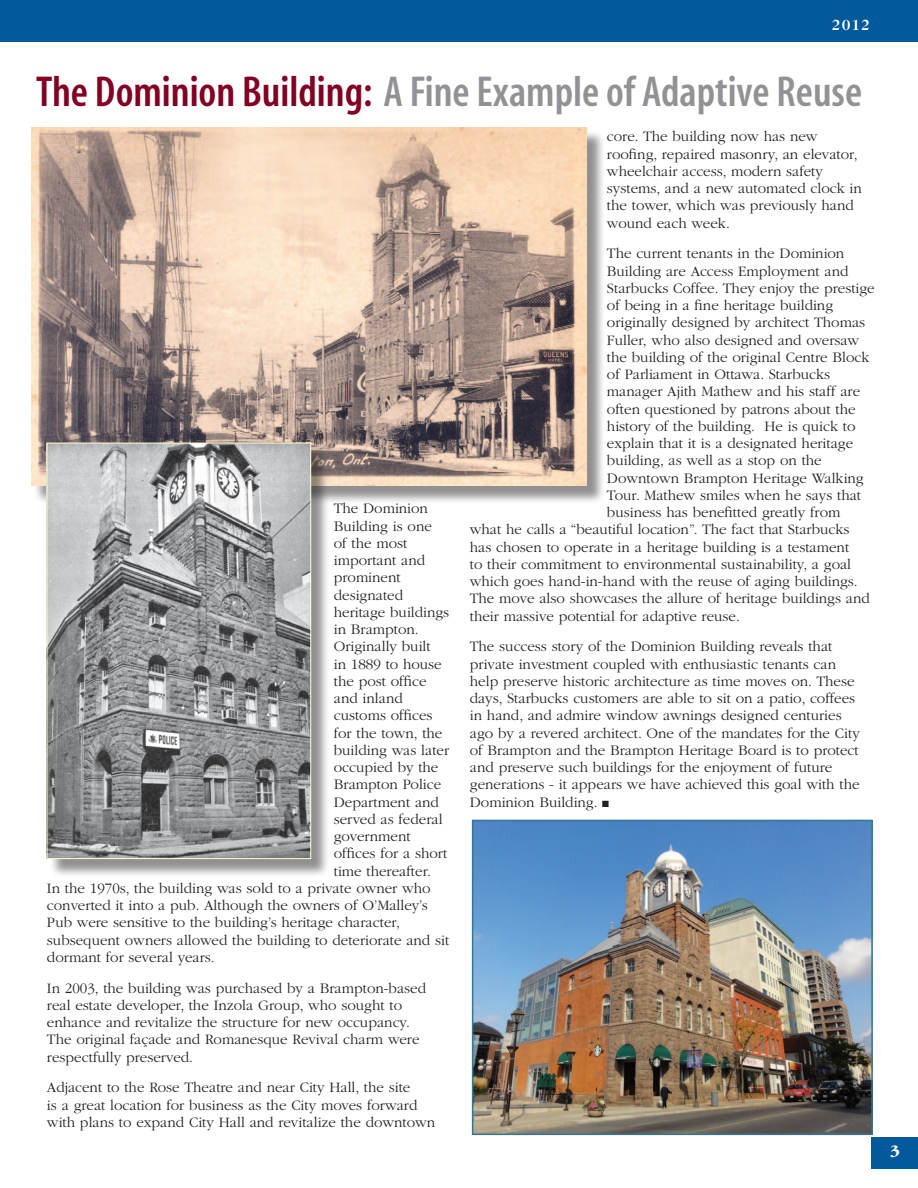
<style>
.page{position:relative;width:918px;height:1188px;background:#fff}
.page>*{position:absolute;margin:0;border:0;box-sizing:border-box;transform-origin:0 0}
.t1{font:43.5px "Myriad MM 565 300";letter-spacing:-.12em;color:#919295}
.t2{font:700 16.5px "ITC Garamond Std";color:#fff}
.t3{font:300 15px/17.2px "ITC Garamond Std";color:#231f20}
.t4{font:700 15px "Caslon 224 IT Cby BT";color:#fff}
.s1{color:#820123}
</style>
<div class="page">
<div style="left:0;top:0;width:918px;height:41px;background:#00599b"></div>
<div style="left:872px;top:1137px;width:46px;height:31px;background:#00599b"></div>
<div style="left:33px;top:130px;width:572px;height:374px;background:#231f20;opacity:.5"></div>
<img style="left:31px;top:128px;width:555px;height:358px">
<div style="left:49px;top:445px;width:281px;height:432px;background:#231f20;opacity:.5"></div>
<img style="left:49px;top:445px;width:260px;height:412px">
<div style="left:47px;top:443px;width:264px;height:416px;border:1px solid #fefeca"></div>
<img style="left:475px;top:823px;width:395px;height:309px">
<div style="left:472px;top:820px;width:401px;height:315px;border:2px solid #357790"></div>
<p class="t4" style="left:832px;top:16px;width:40px">2012</p>
<h1 class="t1" style="left:36px;top:70px;width:832px"><span class="s1">The Dominion Building:</span> A Fine Example of Adaptive Reuse</h1>
<p class="t3" style="left:334px;top:500px;width:96px">The Dominion</p>
<p class="t3" style="left:334px;top:518px;width:100px">Building is one</p>
<p class="t3" style="left:334px;top:535px;width:75px">of the most</p>
<p class="t3" style="left:334px;top:552px;width:93px">important and</p>
<p class="t3" style="left:334px;top:569px;width:68px">prominent</p>
<p class="t3" style="left:334px;top:587px;width:71px">designated</p>
<p class="t3" style="left:334px;top:604px;width:117px">heritage buildings</p>
<p class="t3" style="left:334px;top:621px;width:87px">in Brampton.</p>
<p class="t3" style="left:334px;top:638px;width:98px">Originally built</p>
<p class="t3" style="left:334px;top:656px;width:109px">in 1889 to house</p>
<p class="t3" style="left:334px;top:673px;width:94px">the post office</p>
<p class="t3" style="left:334px;top:690px;width:70px">and inland</p>
<p class="t3" style="left:334px;top:707px;width:100px">customs offices</p>
<p class="t3" style="left:334px;top:725px;width:110px">for the town, the</p>
<p class="t3" style="left:334px;top:742px;width:117px">building was later</p>
<p class="t3" style="left:334px;top:759px;width:106px">occupied by the</p>
<p class="t3" style="left:334px;top:776px;width:109px">Brampton Police</p>
<p class="t3" style="left:334px;top:794px;width:107px">Department and</p>
<p class="t3" style="left:334px;top:811px;width:110px">served as federal</p>
<p class="t3" style="left:334px;top:828px;width:78px">government</p>
<p class="t3" style="left:334px;top:845px;width:115px">offices for a short</p>
<p class="t3" style="left:334px;top:863px;width:99px">time thereafter.</p>
<p class="t3" style="left:47px;top:880px;width:385px">In the 1970s, the building was sold to a private owner who</p>
<p class="t3" style="left:47px;top:897px;width:382px">converted it into a pub. Although the owners of O’Malley’s</p>
<p class="t3" style="left:47px;top:914px;width:354px">Pub were sensitive to the building’s heritage character,</p>
<p class="t3" style="left:47px;top:932px;width:404px">subsequent owners allowed the building to deteriorate and sit</p>
<p class="t3" style="left:47px;top:949px;width:169px">dormant for several years.</p>
<p class="t3" style="left:47px;top:980px;width:381px">In 2003, the building was purchased by a Brampton-based real estate developer, the Inzola Group, who sought to enhance and revitalize the structure for new occupancy.<br>The original façade and Romanesque Revival charm were respectfully preserved.</p>
<p class="t3" style="left:47px;top:1079px;width:390px">Adjacent to the Rose Theatre and near City Hall, the site<br>is a great location for business as the City moves forward with plans to expand City Hall and revitalize the downtown</p>
<p class="t3" style="left:607px;top:128px;width:256px">core. The building now has new roofing, repaired masonry, an elevator, wheelchair access, modern safety systems, and a new automated clock in the tower, which was previously hand wound each week.</p>
<p class="t3" style="left:607px;top:245px;width:239px">The current tenants in the Dominion</p>
<p class="t3" style="left:607px;top:263px;width:243px">Building are Access Employment and</p>
<p class="t3" style="left:607px;top:280px;width:269px">Starbucks Coffee. They enjoy the prestige</p>
<p class="t3" style="left:607px;top:297px;width:228px">of being in a fine heritage building</p>
<p class="t3" style="left:607px;top:314px;width:260px">originally designed by architect Thomas</p>
<p class="t3" style="left:607px;top:332px;width:254px">Fuller, who also designed and oversaw</p>
<p class="t3" style="left:607px;top:349px;width:264px">the building of the original Centre Block</p>
<p class="t3" style="left:607px;top:366px;width:225px">of Parliament in Ottawa. Starbucks</p>
<p class="t3" style="left:607px;top:383px;width:255px">manager Ajith Mathew and his staff are</p>
<p class="t3" style="left:607px;top:401px;width:250px">often questioned by patrons about the</p>
<p class="t3" style="left:607px;top:418px;width:250px">history of the building. He is quick to</p>
<p class="t3" style="left:607px;top:435px;width:248px">explain that it is a designated heritage</p>
<p class="t3" style="left:607px;top:452px;width:216px">building, as well as a stop on the</p>
<p class="t3" style="left:607px;top:470px;width:258px">Downtown Brampton Heritage Walking</p>
<p class="t3" style="left:607px;top:487px;width:256px">Tour. Mathew smiles when he says that</p>
<p class="t3" style="left:607px;top:504px;width:235px">business has benefitted greatly from</p>
<p class="t3" style="left:470px;top:521px;width:381px">what he calls a “beautiful location”. The fact that Starbucks</p>
<p class="t3" style="left:470px;top:539px;width:381px">has chosen to operate in a heritage building is a testament</p>
<p class="t3" style="left:470px;top:556px;width:383px">to their commitment to environmental sustainability, a goal</p>
<p class="t3" style="left:470px;top:573px;width:389px">which goes hand-in-hand with the reuse of aging buildings.</p>
<p class="t3" style="left:470px;top:590px;width:402px">The move also showcases the allure of heritage buildings and</p>
<p class="t3" style="left:470px;top:608px;width:272px">their massive potential for adaptive reuse.</p>
<p class="t3" style="left:470px;top:638px;width:391px">The success story of the Dominion Building reveals that private investment coupled with enthusiastic tenants can help preserve historic architecture as time moves on. These days, Starbucks customers are able to sit on a patio, coffees in hand, and admire window awnings designed centuries ago by a revered architect. One of the mandates for the City of Brampton and the Brampton Heritage Board is to protect and preserve such buildings for the enjoyment of future generations - it appears we have achieved this goal with the Dominion Building. ■</p>
<p class="t2" style="left:890px;top:1141px;width:11px">3</p>
</div>
